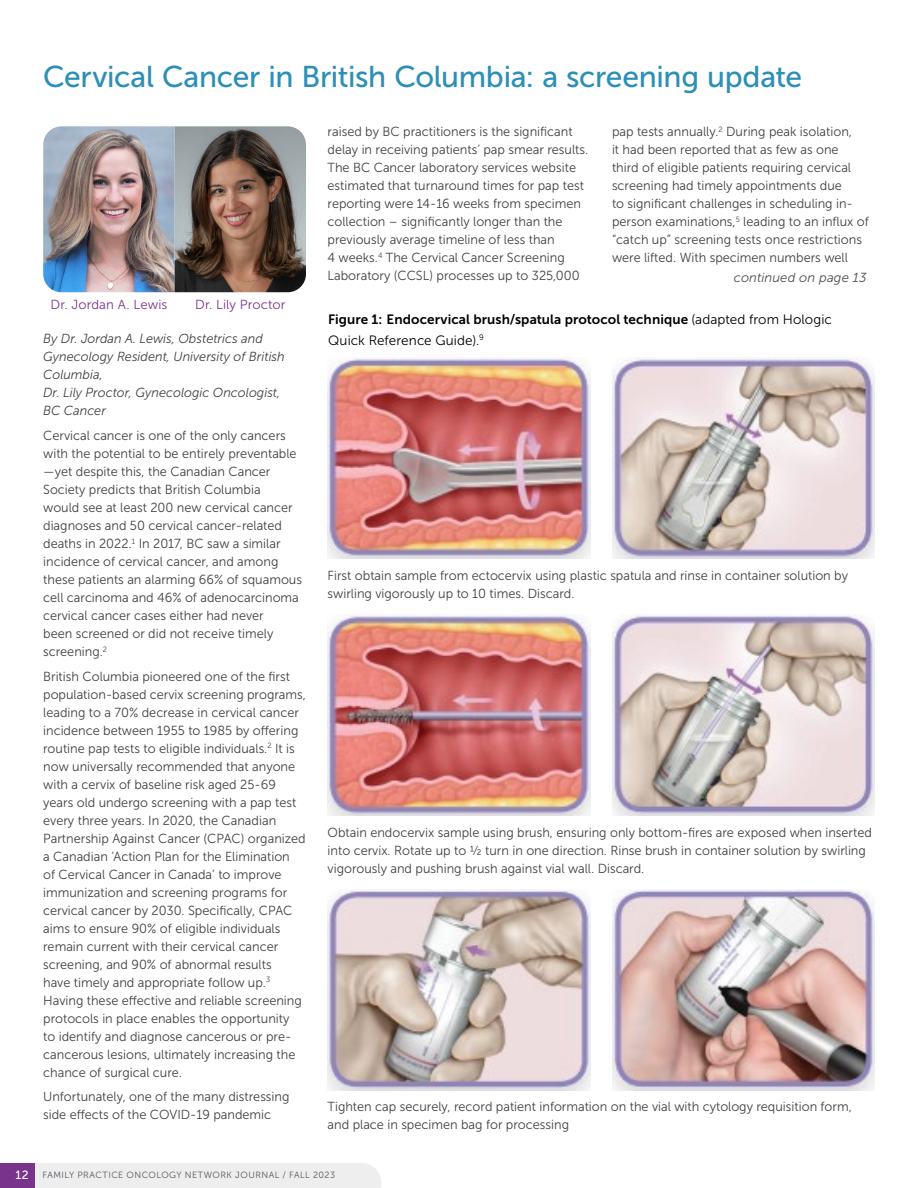
<style>
.page{position:relative;width:918px;height:1188px;background:#fff}
.page>*{position:absolute;margin:0;border:0;box-sizing:border-box;transform-origin:0 0}
.t1{font:30px "Museo Sans 500";letter-spacing:-.01em;color:#2b8fb8}
.t2{font:13.5px "Museo Sans 700";letter-spacing:.01em;color:#000}
.t3{font:13.5px "Museo Sans 300";letter-spacing:.005em;color:#000}
.t4{font:13.2px/18px "Museo Sans 300";color:#414042}
.t5{font:italic 13.2px/18px "Museo Sans 300";color:#414042}
.t6{font:13.2px "Museo Sans 300";letter-spacing:.01em;color:#7a338c}
.t7{font:italic 13.2px "Museo Sans 300";letter-spacing:.005em;color:#4d4d4f}
.t8{font:9px "Museo Sans 300";letter-spacing:.055em;color:#54565b}
.s1{font-family:"Museo Sans 300"}
.s2{font-family:"Museo Sans 500";font-size:12px;color:#fff}
</style>
<div class="page">
<img style="left:328px;top:358px;width:262px;height:200px">
<img style="left:328px;top:890px;width:262px;height:200px">
<img style="left:612px;top:358px;width:263px;height:200px">
<img style="left:612px;top:890px;width:263px;height:200px">
<img style="left:328px;top:615px;width:262px;height:200px">
<img style="left:612px;top:615px;width:263px;height:200px">
<img style="left:43px;top:126px;width:263px;height:166px">
<div style="left:35px;top:1163px;width:346px;height:25px;background:#eeeeef"></div>
<div style="left:0;top:1163px;width:35px;height:25px;background:#7a338c"></div>
<h1 class="t1" style="left:43px;top:61px;width:760px">Cervical Cancer in British Columbia: a screening update</h1>
<p class="t6" style="left:51px;top:298px;width:118px">Dr. Jordan A. Lewis</p>
<p class="t6" style="left:195px;top:298px;width:92px">Dr. Lily Proctor</p>
<p class="t5" style="left:43px;top:330px;width:243px">By Dr. Jordan A. Lewis, Obstetrics and<br>Gynecology Resident, University of British<br>Columbia,<br>Dr. Lily Proctor, Gynecologic Oncologist,<br>BC Cancer</p>
<p class="t4" style="left:43px;top:427px;width:260px">Cervical cancer is one of the only cancers with the potential to be entirely preventable —yet despite this, the Canadian Cancer Society predicts that British Columbia<br>would see at least 200 new cervical cancer diagnoses and 50 cervical cancer-related deaths in 2022.<sup>1</sup> In 2017, BC saw a similar incidence of cervical cancer, and among these patients an alarming 66% of squamous cell carcinoma and 46% of adenocarcinoma cervical cancer cases either had never<br>been screened or did not receive timely screening.<sup>2</sup></p>
<p class="t4" style="left:43px;top:667px;width:264px">British Columbia pioneered one of the first population-based cervix screening programs, leading to a 70% decrease in cervical cancer incidence between 1955 to 1985 by offering routine pap tests to eligible individuals.<sup>2</sup> It is now universally recommended that anyone with a cervix of baseline risk aged 25-69 years old undergo screening with a pap test every three years. In 2020, the Canadian Partnership Against Cancer (CPAC) organized a Canadian ‘Action Plan for the Elimination<br>of Cervical Cancer in Canada’ to improve immunization and screening programs for cervical cancer by 2030. Specifically, CPAC aims to ensure 90% of eligible individuals remain current with their cervical cancer screening, and 90% of abnormal results<br>have timely and appropriate follow up.<sup>3<br></sup>Having these effective and reliable screening protocols in place enables the opportunity<br>to identify and diagnose cancerous or pre&shy;cancerous lesions, ultimately increasing the chance of surgical cure.</p>
<p class="t4" style="left:43px;top:1088px;width:248px">Unfortunately, one of the many distressing side effects of the COVID-19 pandemic</p>
<p class="t4" style="left:328px;top:123px;width:262px">raised by BC practitioners is the significant delay in receiving patients’ pap smear results.<br>The BC Cancer laboratory services website estimated that turnaround times for pap test reporting were 14-16 weeks from specimen collection – significantly longer than the previously average timeline of less than<br>4 weeks.<sup>4</sup> The Cervical Cancer Screening Laboratory (CCSL) processes up to 325,000</p>
<p class="t4" style="left:612px;top:123px;width:258px">pap tests annually.<sup>2</sup> During peak isolation,<br>it had been reported that as few as one<br>third of eligible patients requiring cervical screening had timely appointments due<br>to significant challenges in scheduling in&shy;person examinations,<sup>5</sup> leading to an influx of “catch up” screening tests once restrictions were lifted. With specimen numbers well</p>
<p class="t7" style="left:734px;top:270px;width:134px">continued on page 13</p>
<p class="t2" style="left:328px;top:312px;width:505px">Figure 1: Endocervical brush/spatula protocol technique <span class="s1">(adapted from Hologic</span></p>
<p class="t3" style="left:328px;top:333px;width:157px">Quick Reference Guide).<sup>9</sup></p>
<p class="t4" style="left:328px;top:566px;width:522px">First obtain sample from ectocervix using plastic spatula and rinse in container solution by swirling vigorously up to 10 times. Discard.</p>
<p class="t4" style="left:328px;top:824px;width:546px">Obtain endocervix sample using brush, ensuring only bottom-fires are exposed when inserted into cervix. Rotate up to ½ turn in one direction. Rinse brush in container solution by swirling vigorously and pushing brush against vial wall. Discard.</p>
<p class="t4" style="left:328px;top:1098px;width:526px">Tighten cap securely, record patient information on the vial with cytology requisition form, and place in specimen bag for processing</p>
<p class="t8" style="left:16px;top:1171px;width:321px"><span class="s2">12</span> FAMILY PRACTICE ONCOLOGY NETWORK JOURNAL / FALL 2023</p>
</div>
